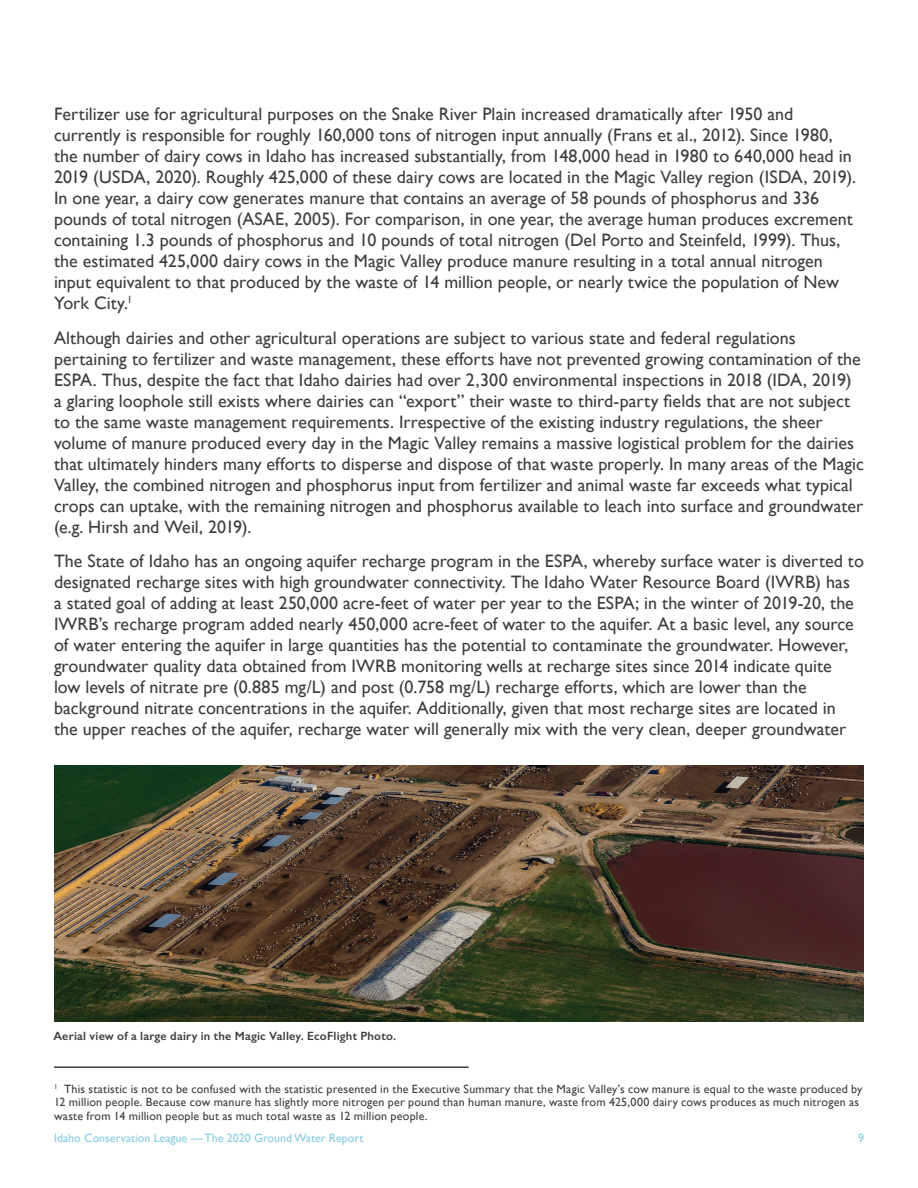
<style>
.page{position:relative;width:918px;height:1188px;background:#fff}
.page>*{position:absolute;margin:0;border:0;box-sizing:border-box;transform-origin:0 0}
.t1{font:18px/21px "Gill Sans";color:#3e3e3f}
.t2{font:12px/13.5px "Gill Sans";letter-spacing:.015em;color:#3e3e3f}
.t3{font:600 12px "Gill Sans";letter-spacing:.015em;color:#3e3e3f}
.t4{font:12px "Gill Sans";color:#87cbe1}
</style>
<div class="page">
<hr style="left:54px;top:1066px;width:415px;height:2px;background:#3e3e3f">
<img style="left:54px;top:766px;width:810px;height:255px">
<p class="t1" style="left:54px;top:104px;width:804px">Fertilizer use for agricultural purposes on the Snake River Plain increased dramatically after 1950 and currently is responsible for roughly 160,000 tons of nitrogen input annually (Frans et al., 2012). Since 1980, the number of dairy cows in Idaho has increased substantially, from 148,000 head in 1980 to 640,000 head in 2019 (USDA, 2020). Roughly 425,000 of these dairy cows are located in the Magic Valley region (ISDA, 2019).<br>In one year, a dairy cow generates manure that contains an average of 58 pounds of phosphorus and 336 pounds of total nitrogen (ASAE, 2005). For comparison, in one year, the average human produces excrement containing 1.3 pounds of phosphorus and 10 pounds of total nitrogen (Del Porto and Steinfeld, 1999). Thus, the estimated 425,000 dairy cows in the Magic Valley produce manure resulting in a total annual nitrogen input equivalent to that produced by the waste of 14 million people, or nearly twice the population of New York City.<sup>1</sup></p>
<p class="t1" style="left:54px;top:327px;width:812px">Although dairies and other agricultural operations are subject to various state and federal regulations pertaining to fertilizer and waste management, these efforts have not prevented growing contamination of the ESPA. Thus, despite the fact that Idaho dairies had over 2,300 environmental inspections in 2018 (IDA, 2019)<br>a glaring loophole still exists where dairies can “export” their waste to third-party fields that are not subject to the same waste management requirements. Irrespective of the existing industry regulations, the sheer volume of manure produced every day in the Magic Valley remains a massive logistical problem for the dairies that ultimately hinders many efforts to disperse and dispose of that waste properly. In many areas of the Magic Valley, the combined nitrogen and phosphorus input from fertilizer and animal waste far exceeds what typical crops can uptake, with the remaining nitrogen and phosphorus available to leach into surface and groundwater (e.g. Hirsh and Weil, 2019).</p>
<p class="t1" style="left:54px;top:551px;width:811px">The State of Idaho has an ongoing aquifer recharge program in the ESPA, whereby surface water is diverted to designated recharge sites with high groundwater connectivity. The Idaho Water Resource Board (IWRB) has<br>a stated goal of adding at least 250,000 acre-feet of water per year to the ESPA; in the winter of 2019-20, the IWRB’s recharge program added nearly 450,000 acre-feet of water to the aquifer. At a basic level, any source of water entering the aquifer in large quantities has the potential to contaminate the groundwater. However, groundwater quality data obtained from IWRB monitoring wells at recharge sites since 2014 indicate quite<br>low levels of nitrate pre (0.885 mg/L) and post (0.758 mg/L) recharge efforts, which are lower than the background nitrate concentrations in the aquifer. Additionally, given that most recharge sites are located in the upper reaches of the aquifer, recharge water will generally mix with the very clean, deeper groundwater</p>
<p class="t3" style="left:53px;top:1029px;width:344px">Aerial view of a large dairy in the Magic Valley. EcoFlight Photo.</p>
<p class="t2" style="left:54px;top:1082px;width:810px"><sup>1</sup> This statistic is not to be confused with the statistic presented in the Executive Summary that the Magic Valley’s cow manure is equal to the waste produced by<br>12 million people. Because cow manure has slightly more nitrogen per pound than human manure, waste from 425,000 dairy cows produces as much nitrogen as waste from 14 million people but as much total waste as 12 million people.</p>
<p class="t4" style="left:54px;top:1131px;width:311px">Idaho Conservation League — The 2020 Ground Water Report</p>
<p class="t4" style="left:858px;top:1131px;width:7px">9</p>
</div>
